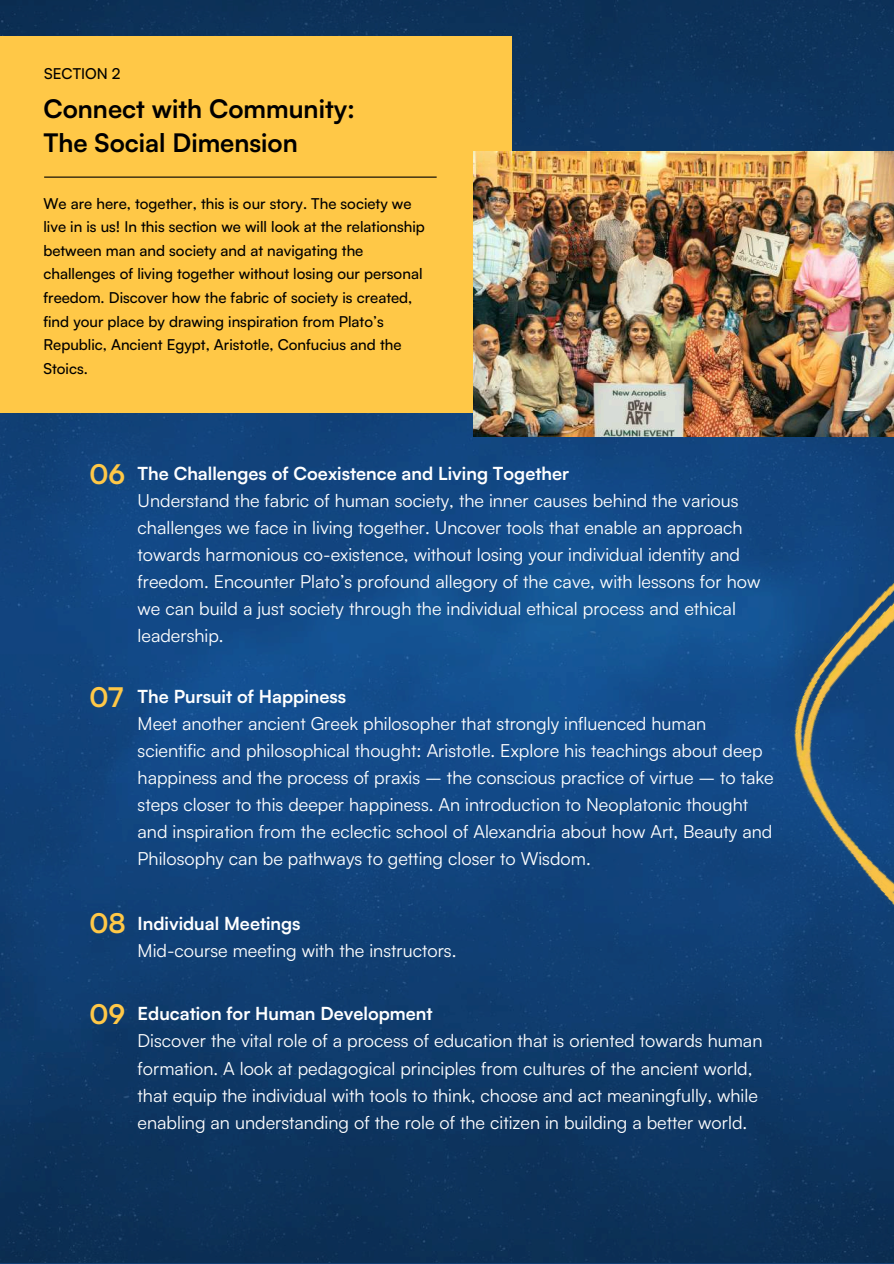
<style>
.page{position:relative;width:894px;height:1264px;background:#fff}
.page>*{position:absolute;margin:0;border:0;box-sizing:border-box;transform-origin:0 0}
.t1{font:700 27px "Satoshi";color:#ffc847}
.t2{font:700 25.5px/34.8px "Satoshi";color:#000}
.t3{font:18px/27px "Satoshi";color:#fff}
.t4{font:700 18px "Satoshi";color:#fff}
.t5{font:500 15px/23.7px "Satoshi";color:#000}
</style>
<div class="page">
<img style="left:0;top:0;width:893px;height:1262px">
<div style="left:0;top:36px;width:512px;height:377px;background:#ffc847"></div>
<hr style="left:44px;top:176px;width:392px;height:2px;background:#000">
<img style="left:473px;top:152px;width:420px;height:284px">
<img style="left:724px;top:474px;width:169px;height:622px">
<p class="t5" style="left:44px;top:62px;width:78px">SECTION 2</p>
<h2 class="t2" style="left:43px;top:90px;width:313px">Connect with Community:<br>The Social Dimension</h2>
<p class="t5" style="left:43px;top:191px;width:383px">We are here, together, this is our story. The society we live in is us! In this section we will look at the relationship between man and society and at navigating the challenges of living together without losing our personal freedom. Discover how the fabric of society is created, find your place by drawing inspiration from Plato’s Republic, Ancient Egypt, Aristotle, Confucius and the Stoics.</p>
<h1 class="t1" style="left:89px;top:457px;width:37px">06</h1>
<p class="t4" style="left:137px;top:462px;width:433px">The Challenges of Coexistence and Living Together</p>
<p class="t3" style="left:137px;top:487px;width:624px">Understand the fabric of human society, the inner causes behind the various challenges we face in living together. Uncover tools that enable an approach towards harmonious co-existence, without losing your individual identity and freedom. Encounter Plato’s profound allegory of the cave, with lessons for how we can build a just society through the individual ethical process and ethical leadership.</p>
<h1 class="t1" style="left:89px;top:679px;width:35px">07</h1>
<p class="t4" style="left:137px;top:684px;width:210px">The Pursuit of Happiness</p>
<p class="t3" style="left:137px;top:709px;width:637px">Meet another ancient Greek philosopher that strongly influenced human scientific and philosophical thought: Aristotle. Explore his teachings about deep happiness and the process of praxis – the conscious practice of virtue – to take steps closer to this deeper happiness. An introduction to Neoplatonic thought and inspiration from the eclectic school of Alexandria about how Art, Beauty and Philosophy can be pathways to getting closer to Wisdom.</p>
<h1 class="t1" style="left:89px;top:905px;width:38px">08</h1>
<p class="t4" style="left:137px;top:911px;width:164px">Individual Meetings</p>
<p class="t3" style="left:137px;top:936px;width:320px">Mid-course meeting with the instructors.</p>
<h1 class="t1" style="left:89px;top:996px;width:37px">09</h1>
<p class="t4" style="left:137px;top:1002px;width:296px">Education for Human Development</p>
<p class="t3" style="left:137px;top:1027px;width:626px">Discover the vital role of a process of education that is oriented towards human formation. A look at pedagogical principles from cultures of the ancient world, that equip the individual with tools to think, choose and act meaningfully, while enabling an understanding of the role of the citizen in building a better world.</p>
</div>
